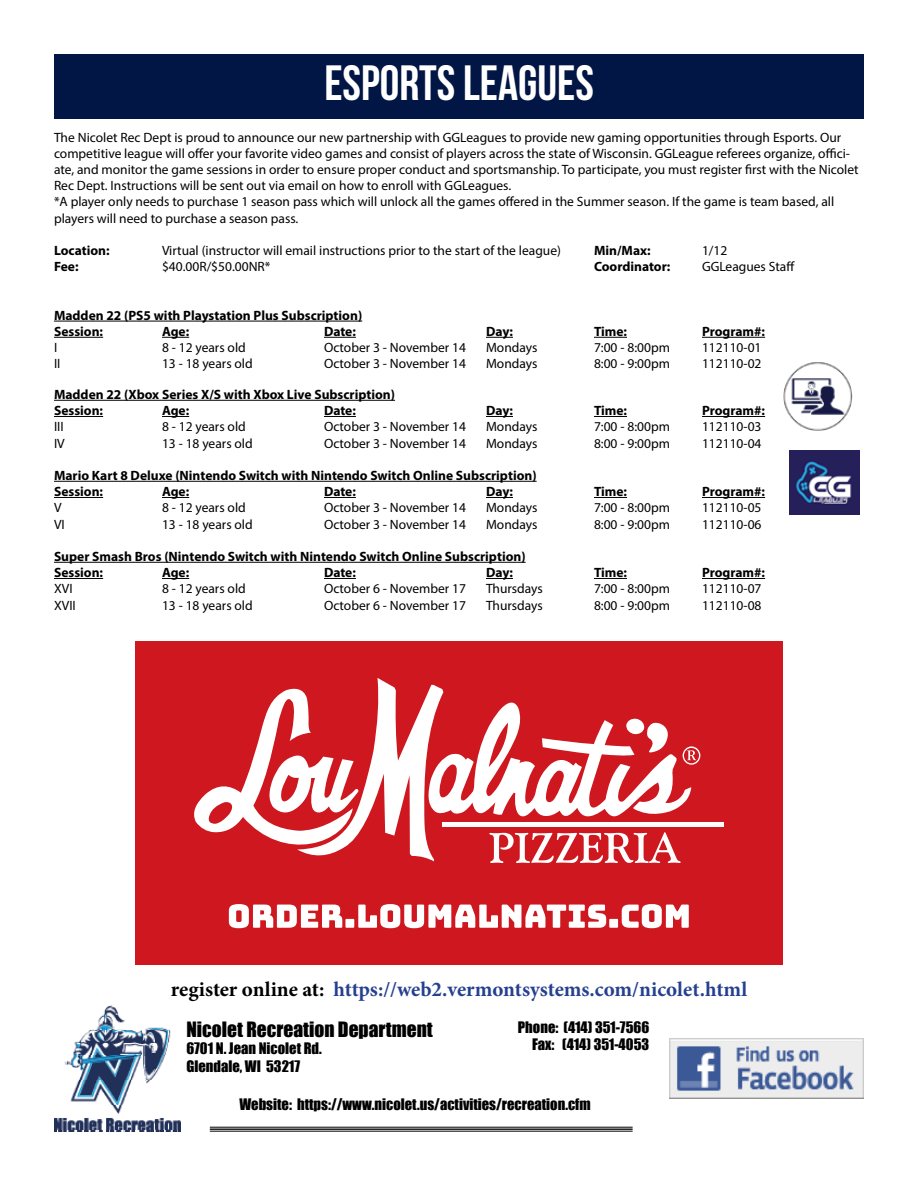
<style>
.page{position:relative;width:918px;height:1188px;background:#fff}
.page>*{position:absolute;margin:0;border:0;box-sizing:border-box;transform-origin:0 0}
.t1{font:700 49.5px "Bebas Neue";color:#fff}
.t2{font:700 21px "Minion Pro";letter-spacing:-.005em;color:#25408f}
.t3{font:19.5px "Impact";color:#000}
.t4{font:14.55px/17.5px "Impact";color:#000}
.t5{font:13.5px/16.2px "Myriad Pro";color:#000}
.t6{font:700 13.5px/16.2px "Myriad Pro";color:#000}
.s1{color:#000}
</style>
<div class="page">
<img style="left:54px;top:1006px;width:126px;height:125px">
<hr style="left:210px;top:1127px;width:423px;height:1px;background:#000">
<hr style="left:210px;top:1129px;width:423px;height:1px;background:#000">
<hr style="left:210px;top:1131px;width:423px;height:1px;background:#000">
<img style="left:670px;top:1039px;width:194px;height:59px">
<div style="left:54px;top:54px;width:810px;height:65px;background:#011645"></div>
<hr style="left:54px;top:321px;width:308px;height:1px;background:#000">
<hr style="left:54px;top:337px;width:49px;height:1px;background:#000">
<svg style="left:162px;top:337px;width:27px;height:1px"></svg>
<hr style="left:324px;top:337px;width:32px;height:1px;background:#000">
<svg style="left:486px;top:337px;width:27px;height:1px"></svg>
<hr style="left:594px;top:337px;width:33px;height:1px;background:#000">
<hr style="left:702px;top:337px;width:63px;height:1px;background:#000">
<hr style="left:54px;top:400px;width:341px;height:1px;background:#000">
<hr style="left:54px;top:416px;width:49px;height:1px;background:#000">
<svg style="left:162px;top:416px;width:27px;height:1px"></svg>
<hr style="left:324px;top:416px;width:32px;height:1px;background:#000">
<svg style="left:486px;top:416px;width:27px;height:1px"></svg>
<hr style="left:594px;top:416px;width:33px;height:1px;background:#000">
<hr style="left:702px;top:416px;width:63px;height:1px;background:#000">
<hr style="left:54px;top:481px;width:483px;height:1px;background:#000">
<hr style="left:54px;top:497px;width:49px;height:1px;background:#000">
<svg style="left:162px;top:497px;width:27px;height:1px"></svg>
<hr style="left:324px;top:497px;width:32px;height:1px;background:#000">
<svg style="left:486px;top:497px;width:27px;height:1px"></svg>
<hr style="left:594px;top:497px;width:33px;height:1px;background:#000">
<hr style="left:702px;top:497px;width:63px;height:1px;background:#000">
<hr style="left:54px;top:562px;width:472px;height:1px;background:#000">
<hr style="left:54px;top:578px;width:49px;height:1px;background:#000">
<svg style="left:162px;top:578px;width:27px;height:1px"></svg>
<hr style="left:324px;top:578px;width:32px;height:1px;background:#000">
<svg style="left:486px;top:578px;width:27px;height:1px"></svg>
<hr style="left:594px;top:578px;width:33px;height:1px;background:#000">
<hr style="left:702px;top:578px;width:63px;height:1px;background:#000">
<img style="left:789px;top:451px;width:71px;height:63px">
<img style="left:783px;top:362px;width:69px;height:69px">
<div style="left:135px;top:641px;width:648px;height:324px;background:#ce171e"></div>
<svg style="left:194px;top:678px;width:497px;height:184px"></svg>
<svg style="left:683px;top:746px;width:17px;height:19px"></svg>
<svg style="left:489px;top:832px;width:192px;height:31px"></svg>
<div style="left:443px;top:822px;width:281px;height:5px;background:#fff"></div>
<svg style="left:229px;top:904px;width:460px;height:24px"></svg>
<h1 class="t1" style="left:324px;top:56px;width:271px">ESPORTS LEAGUES</h1>
<p class="t5" style="left:54px;top:129px;width:806px">The Nicolet Rec Dept is proud to announce our new partnership with GGLeagues to provide new gaming opportunities through Esports. Our competitive league will offer your favorite video games and consist of players across the state of Wisconsin. GGLeague referees organize, offici&shy;ate, and monitor the game sessions in order to ensure proper conduct and sportsmanship. To participate, you must register first with the Nicolet Rec Dept. Instructions will be sent out via email on how to enroll with GGLeagues.<br>*A player only needs to purchase 1 season pass which will unlock all the games offered in the Summer season. If the game is team based, all players will need to purchase a season pass.</p>
<p class="t6" style="left:54px;top:242px;width:57px">Location:</p>
<p class="t5" style="left:162px;top:242px;width:400px">Virtual (instructor will email instructions prior to the start of the league)</p>
<p class="t6" style="left:594px;top:242px;width:58px">Min/Max:</p>
<p class="t5" style="left:702px;top:242px;width:27px">1/12</p>
<p class="t6" style="left:54px;top:258px;width:26px">Fee:</p>
<p class="t5" style="left:162px;top:258px;width:110px">$40.00R/$50.00NR*</p>
<p class="t6" style="left:594px;top:258px;width:78px">Coordinator:</p>
<p class="t5" style="left:702px;top:258px;width:94px">GGLeagues Staff</p>
<p class="t6" style="left:54px;top:307px;width:310px">Madden 22 (PS5 with Playstation Plus Subscription)<br>Session:</p>
<p class="t6" style="left:162px;top:323px;width:29px">Age:</p>
<p class="t6" style="left:324px;top:323px;width:33px">Date:</p>
<p class="t6" style="left:486px;top:323px;width:28px">Day:</p>
<p class="t6" style="left:594px;top:323px;width:35px">Time:</p>
<p class="t6" style="left:702px;top:323px;width:65px">Program#:</p>
<p class="t5" style="left:54px;top:339px;width:5px">I</p>
<p class="t5" style="left:162px;top:339px;width:85px">8 - 12 years old</p>
<p class="t5" style="left:324px;top:339px;width:144px">October 3 - November 14</p>
<p class="t5" style="left:486px;top:339px;width:53px">Mondays</p>
<p class="t5" style="left:594px;top:339px;width:77px">7:00 - 8:00pm</p>
<p class="t5" style="left:702px;top:339px;width:61px">112110-01</p>
<p class="t5" style="left:54px;top:355px;width:8px">II</p>
<p class="t5" style="left:162px;top:355px;width:92px">13 - 18 years old</p>
<p class="t5" style="left:324px;top:355px;width:144px">October 3 - November 14</p>
<p class="t5" style="left:486px;top:355px;width:53px">Mondays</p>
<p class="t5" style="left:594px;top:355px;width:77px">8:00 - 9:00pm</p>
<p class="t5" style="left:702px;top:355px;width:61px">112110-02</p>
<p class="t6" style="left:54px;top:386px;width:343px">Madden 22 (Xbox Series X/S with Xbox Live Subscription)<br>Session:</p>
<p class="t6" style="left:162px;top:402px;width:29px">Age:</p>
<p class="t6" style="left:324px;top:402px;width:33px">Date:</p>
<p class="t6" style="left:486px;top:402px;width:28px">Day:</p>
<p class="t6" style="left:594px;top:402px;width:35px">Time:</p>
<p class="t6" style="left:702px;top:402px;width:65px">Program#:</p>
<p class="t5" style="left:54px;top:418px;width:11px">III</p>
<p class="t5" style="left:162px;top:418px;width:85px">8 - 12 years old</p>
<p class="t5" style="left:324px;top:418px;width:144px">October 3 - November 14</p>
<p class="t5" style="left:486px;top:418px;width:53px">Mondays</p>
<p class="t5" style="left:594px;top:418px;width:77px">7:00 - 8:00pm</p>
<p class="t5" style="left:702px;top:418px;width:61px">112110-03</p>
<p class="t5" style="left:54px;top:435px;width:12px">IV</p>
<p class="t5" style="left:162px;top:435px;width:92px">13 - 18 years old</p>
<p class="t5" style="left:324px;top:435px;width:144px">October 3 - November 14</p>
<p class="t5" style="left:486px;top:435px;width:53px">Mondays</p>
<p class="t5" style="left:594px;top:435px;width:77px">8:00 - 9:00pm</p>
<p class="t5" style="left:702px;top:435px;width:61px">112110-04</p>
<p class="t6" style="left:54px;top:467px;width:484px">Mario Kart 8 Deluxe (Nintendo Switch with Nintendo Switch Online Subscription)<br>Session:</p>
<p class="t6" style="left:162px;top:483px;width:29px">Age:</p>
<p class="t6" style="left:324px;top:483px;width:33px">Date:</p>
<p class="t6" style="left:486px;top:483px;width:28px">Day:</p>
<p class="t6" style="left:594px;top:483px;width:35px">Time:</p>
<p class="t6" style="left:702px;top:483px;width:65px">Program#:</p>
<p class="t5" style="left:54px;top:499px;width:9px">V</p>
<p class="t5" style="left:162px;top:499px;width:85px">8 - 12 years old</p>
<p class="t5" style="left:324px;top:499px;width:144px">October 3 - November 14</p>
<p class="t5" style="left:486px;top:499px;width:53px">Mondays</p>
<p class="t5" style="left:594px;top:499px;width:77px">7:00 - 8:00pm</p>
<p class="t5" style="left:702px;top:499px;width:61px">112110-05</p>
<p class="t5" style="left:54px;top:516px;width:12px">VI</p>
<p class="t5" style="left:162px;top:516px;width:92px">13 - 18 years old</p>
<p class="t5" style="left:324px;top:516px;width:144px">October 3 - November 14</p>
<p class="t5" style="left:486px;top:516px;width:53px">Mondays</p>
<p class="t5" style="left:594px;top:516px;width:77px">8:00 - 9:00pm</p>
<p class="t5" style="left:702px;top:516px;width:61px">112110-06</p>
<p class="t6" style="left:54px;top:548px;width:473px">Super Smash Bros (Nintendo Switch with Nintendo Switch Online Subscription)<br>Session:</p>
<p class="t6" style="left:162px;top:564px;width:29px">Age:</p>
<p class="t6" style="left:324px;top:564px;width:33px">Date:</p>
<p class="t6" style="left:486px;top:564px;width:28px">Day:</p>
<p class="t6" style="left:594px;top:564px;width:35px">Time:</p>
<p class="t6" style="left:702px;top:564px;width:65px">Program#:</p>
<p class="t5" style="left:54px;top:580px;width:20px">XVI</p>
<p class="t5" style="left:162px;top:580px;width:85px">8 - 12 years old</p>
<p class="t5" style="left:324px;top:580px;width:144px">October 6 - November 17</p>
<p class="t5" style="left:486px;top:580px;width:58px">Thursdays</p>
<p class="t5" style="left:594px;top:580px;width:77px">7:00 - 8:00pm</p>
<p class="t5" style="left:702px;top:580px;width:61px">112110-07</p>
<p class="t5" style="left:54px;top:597px;width:23px">XVII</p>
<p class="t5" style="left:162px;top:597px;width:92px">13 - 18 years old</p>
<p class="t5" style="left:324px;top:597px;width:144px">October 6 - November 17</p>
<p class="t5" style="left:486px;top:597px;width:58px">Thursdays</p>
<p class="t5" style="left:594px;top:597px;width:77px">8:00 - 9:00pm</p>
<p class="t5" style="left:702px;top:597px;width:61px">112110-08</p>
<h2 class="t2" style="left:171px;top:975px;width:578px"><span class="s1">register online at:</span> https://web2.vermontsystems.com/nicolet.html</h2>
<h3 class="t3" style="left:186px;top:1014px;width:248px">Nicolet Recreation Department</h3>
<p class="t4" style="left:186px;top:1039px;width:137px">6701 N. Jean Nicolet Rd.<br>Glendale, WI 53217</p>
<p class="t4" style="left:518px;top:1018px;width:133px;text-align:right">Phone: (414) 351-7566<br>Fax: (414) 351-4053</p>
<p class="t4" style="left:239px;top:1095px;width:353px">Website: https://www.nicolet.us/activities/recreation.cfm</p>
</div>
